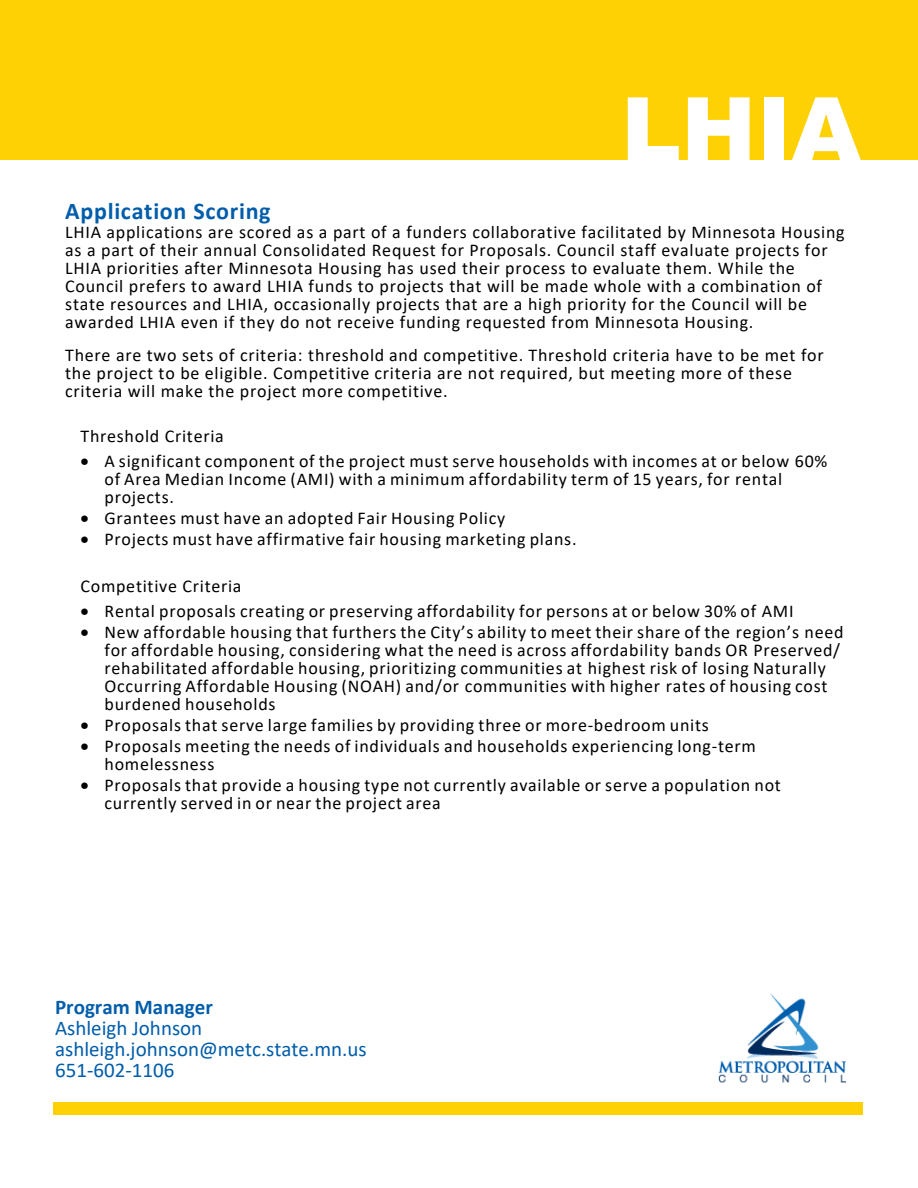
<style>
.page{position:relative;width:918px;height:1188px;background:#fff}
.page>*{position:absolute;margin:0;border:0;box-sizing:border-box;transform-origin:0 0}
.t1{font:900 90px "Arial";color:#fff}
.t2{font:700 24px "Calibri";letter-spacing:.03em;color:#015dab}
.t3{font:21px/21px "Calibri";color:#015dab}
.t4{font:18px/18px "Calibri";letter-spacing:.04em;color:#000001}
.s1{font-weight:700}
</style>
<div class="page">
<div style="left:0;top:0;width:918px;height:160px;background:#fed105"></div>
<img style="left:718px;top:993px;width:129px;height:90px">
<div style="left:53px;top:1102px;width:810px;height:13px;background:#fed105"></div>
<h1 class="t1" style="left:621px;top:64px;width:242px">LHIA</h1>
<p class="t2" style="left:65px;top:194px;width:207px">Application Scoring</p>
<p class="t4" style="left:65px;top:223px;width:781px">LHIA applications are scored as a part of a funders collaborative facilitated by Minnesota Housing as a part of their annual Consolidated Request for Proposals. Council staff evaluate projects for LHIA priorities after Minnesota Housing has used their process to evaluate them. While the Council prefers to award LHIA funds to projects that will be made whole with a combination of state resources and LHIA, occasionally projects that are a high priority for the Council will be awarded LHIA even if they do not receive funding requested from Minnesota Housing.</p>
<p class="t4" style="left:65px;top:346px;width:760px">There are two sets of criteria: threshold and competitive. Threshold criteria have to be met for the project to be eligible. Competitive criteria are not required, but meeting more of these criteria will make the project more competitive.</p>
<p class="t4" style="left:81px;top:426px;width:145px">Threshold Criteria</p>
<p class="t4" style="left:105px;top:452px;width:724px;text-indent:-24px">• A significant component of the project must serve households with incomes at or below 60% of Area Median Income (AMI) with a minimum affordability term of 15 years, for rental projects.</p>
<p class="t4" style="left:81px;top:509px;width:426px">• Grantees must have an adopted Fair Housing Policy</p>
<p class="t4" style="left:81px;top:530px;width:498px">• Projects must have affirmative fair housing marketing plans.</p>
<p class="t4" style="left:81px;top:577px;width:163px">Competitive Criteria</p>
<p class="t4" style="left:81px;top:602px;width:715px">• Rental proposals creating or preserving affordability for persons at or below 30% of AMI</p>
<p class="t4" style="left:105px;top:623px;width:741px;text-indent:-24px">• New affordable housing that furthers the City’s ability to meet their share of the region’s need for affordable housing, considering what the need is across affordability bands OR Preserved/ rehabilitated affordable housing, prioritizing communities at highest risk of losing Naturally Occurring Affordable Housing (NOAH) and/or communities with higher rates of housing cost burdened households</p>
<p class="t4" style="left:81px;top:716px;width:630px">• Proposals that serve large families by providing three or more-bedroom units</p>
<p class="t4" style="left:105px;top:737px;width:653px;text-indent:-24px">• Proposals meeting the needs of individuals and households experiencing long-term homelessness</p>
<p class="t4" style="left:105px;top:776px;width:678px;text-indent:-24px">• Proposals that provide a housing type not currently available or serve a population not currently served in or near the project area</p>
<p class="t3" style="left:55px;top:996px;width:313px"><span class="s1">Program Manager<br></span>Ashleigh Johnson ashleigh.johnson@metc.state.mn.us<br>651-602-1106</p>
</div>
